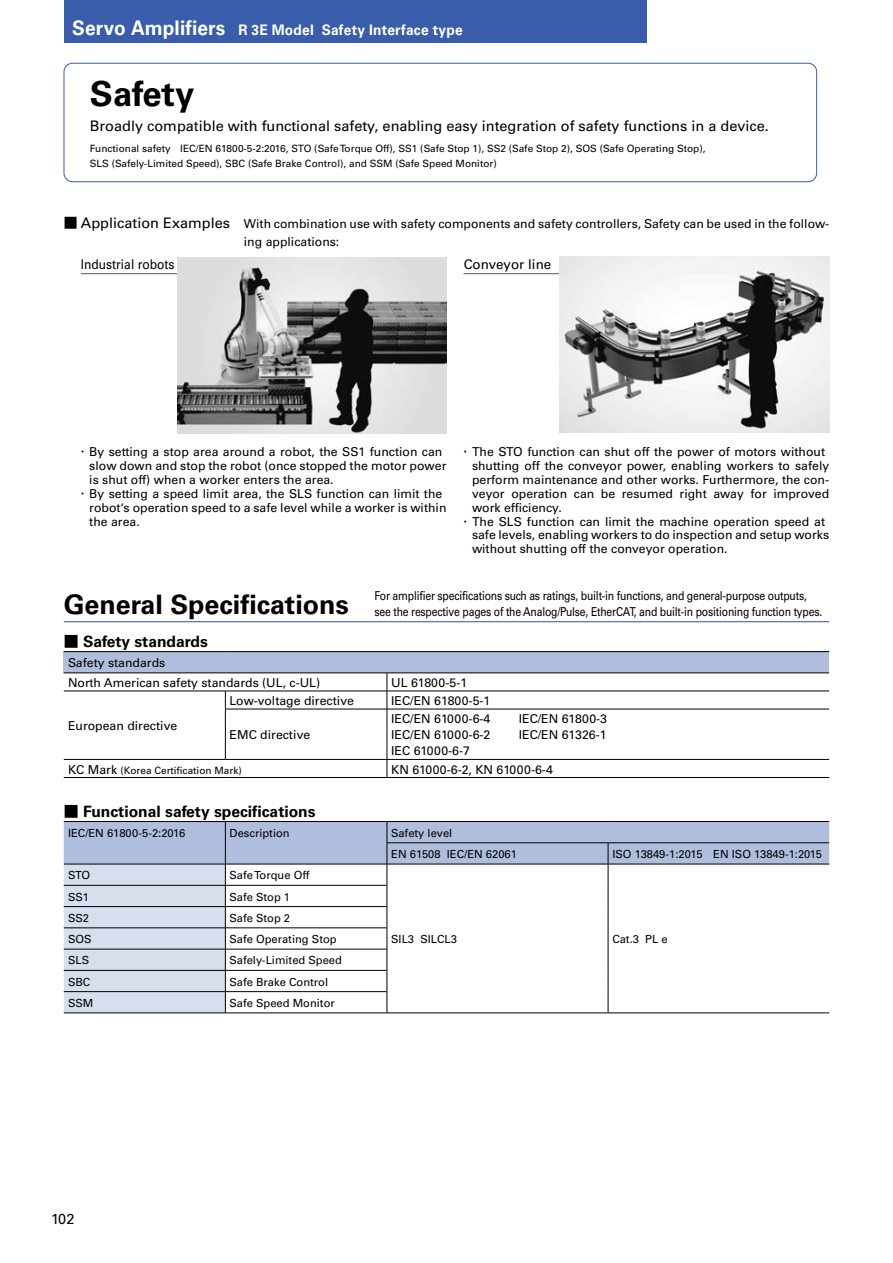
<style>
.page{position:relative;width:893px;height:1263px;background:#fff}
.page>*{position:absolute;margin:0;border:0;box-sizing:border-box;transform-origin:0 0}
.t1{font:700 34.65px "Univers LT Std";color:#000}
.t2{font:700 26.85px "Univers LT Std";color:#000}
.t3{font:700 15.6px "Univers LT Std";color:#000}
.t4{font:14.55px "Univers LT Std";color:#000}
.t5{font:700 14.55px "Univers LT Std";letter-spacing:.02em;color:#fff;scale:.95 1}
.t6{font:13.35px "Univers LT Std";color:#000;scale:.9 1}
.t7{font:13.35px "Univers LT Std";color:#000}
.t8{font:12.3px/19.6px "Univers LT Std";color:#000}
.t9{font:12.3px/15.9px "Univers LT Std";letter-spacing:-.02em;color:#000;scale:.85 1}
.t10{font:11.1px/21.3px "Univers LT Std";color:#000}
.t11{font:10.05px/15px "Univers LT Std";color:#000}
.s1{font-size:20.1px}
.s2{font-family:"Shin Go Pro";font-size:13.8px}
.s3{font-size:14.55px}
.s4{font-family:"Shin Go Pro";font-size:11.7px}
.s5{font-size:11.7px}
.s6{font-family:"Shin Go Pro";font-weight:500;font-size:14.85px}
.s7{font-size:12.3px}
</style>
<div class="page">
<div style="left:64px;top:0;width:582px;height:43px;background:#395daa"></div>
<div style="left:64px;top:63px;width:753px;height:119px;border:1px solid #395daa;border-radius:9px"></div>
<hr style="left:64px;top:621px;width:765px;height:1px;background:#395daa">
<div style="left:64px;top:652px;width:765px;height:21px;background:#b0bedd"></div>
<svg style="left:64px;top:674px;width:765px;height:103px"></svg>
<hr style="left:64px;top:651px;width:161px;height:1px;background:#000">
<hr style="left:225px;top:651px;width:162px;height:1px;background:#000">
<hr style="left:387px;top:651px;width:442px;height:1px;background:#000">
<hr style="left:64px;top:673px;width:161px;height:1px;background:#000">
<hr style="left:225px;top:673px;width:162px;height:1px;background:#000">
<hr style="left:387px;top:673px;width:442px;height:1px;background:#000">
<hr style="left:64px;top:691px;width:161px;height:1px;background:#000">
<hr style="left:225px;top:691px;width:162px;height:1px;background:#000">
<svg style="left:225px;top:691px;width:1px;height:18px"></svg>
<hr style="left:387px;top:691px;width:442px;height:1px;background:#000">
<svg style="left:387px;top:673px;width:1px;height:36px"></svg>
<hr style="left:225px;top:709px;width:162px;height:1px;background:#000">
<hr style="left:225px;top:709px;width:1px;height:50px;background:#000">
<hr style="left:387px;top:709px;width:442px;height:1px;background:#000">
<hr style="left:387px;top:709px;width:1px;height:50px;background:#000">
<svg style="left:387px;top:760px;width:1px;height:17px"></svg>
<hr style="left:64px;top:759px;width:161px;height:1px;background:#000">
<hr style="left:225px;top:759px;width:162px;height:1px;background:#000">
<hr style="left:64px;top:777px;width:161px;height:1px;background:#000">
<hr style="left:225px;top:777px;width:162px;height:1px;background:#000">
<hr style="left:387px;top:759px;width:442px;height:1px;background:#000">
<hr style="left:387px;top:777px;width:442px;height:1px;background:#000">
<svg style="left:64px;top:822px;width:765px;height:191px"></svg>
<hr style="left:64px;top:885px;width:161px;height:1px;background:#000">
<hr style="left:64px;top:906px;width:161px;height:1px;background:#000">
<hr style="left:64px;top:927px;width:161px;height:1px;background:#000">
<hr style="left:64px;top:949px;width:161px;height:1px;background:#000">
<hr style="left:64px;top:970px;width:161px;height:1px;background:#000">
<hr style="left:64px;top:991px;width:161px;height:1px;background:#000">
<hr style="left:64px;top:821px;width:161px;height:1px;background:#000">
<hr style="left:225px;top:821px;width:162px;height:1px;background:#000">
<hr style="left:387px;top:821px;width:221px;height:1px;background:#000">
<hr style="left:608px;top:821px;width:221px;height:1px;background:#000">
<hr style="left:64px;top:864px;width:161px;height:1px;background:#000">
<hr style="left:225px;top:864px;width:162px;height:1px;background:#000">
<hr style="left:387px;top:864px;width:221px;height:1px;background:#000">
<hr style="left:608px;top:864px;width:221px;height:1px;background:#000">
<hr style="left:387px;top:1013px;width:221px;height:1px;background:#000">
<hr style="left:608px;top:1013px;width:221px;height:1px;background:#000">
<hr style="left:64px;top:1013px;width:161px;height:1px;background:#000">
<hr style="left:225px;top:1013px;width:162px;height:1px;background:#000">
<hr style="left:81px;top:273px;width:127px;height:1px;background:#595757">
<img style="left:177px;top:258px;width:269px;height:176px">
<hr style="left:463px;top:273px;width:128px;height:1px;background:#595757">
<img style="left:559px;top:256px;width:270px;height:176px">
<p class="t5" style="left:72px;top:21px;width:413px"><span class="s1">Servo Amplifiers</span> R 3E Model Safety Interface type</p>
<h1 class="t1" style="left:90px;top:73px;width:106px">Safety</h1>
<p class="t4" style="left:90px;top:117px;width:680px">Broadly compatible with functional safety, enabling easy integration of safety functions in a device.</p>
<p class="t11" style="left:90px;top:141px;width:617px">Functional safety IEC/EN 61800-5-2:2016, STO (Safe Torque Off), SS1 (Safe Stop 1), SS2 (Safe Stop 2), SOS (Safe Operating Stop),<br>SLS (Safely-Limited Speed), SBC (Safe Brake Control), and SSM (Safe Speed Monitor)</p>
<p class="t8" style="left:244px;top:215px;width:587px;line-height:18px;text-indent:-180px"><span class="s2">■</span> <span class="s3">Application Examples</span> With combination use with safety components and safety controllers, Safety can be used in the follow&shy;ing applications:</p>
<p class="t6" style="left:81px;top:256px;width:106px">Industrial robots</p>
<p class="t7" style="left:464px;top:256px;width:89px">Conveyor line</p>
<p class="t8" style="left:77px;top:442px;width:367px"><span class="s4">・</span> By setting a stop area around a robot, the SS1 function can</p>
<p class="t8" style="left:89px;top:456px;width:359px">slow down and stop the robot (once stopped the motor power</p>
<p class="t8" style="left:89px;top:470px;width:246px">is shut off) when a worker enters the area.</p>
<p class="t8" style="left:77px;top:484px;width:367px"><span class="s4">・</span> By setting a speed limit area, the SLS function can limit the</p>
<p class="t8" style="left:89px;top:498px;width:359px">robot<span class="s5">’</span>s operation speed to a safe level while a worker is within</p>
<p class="t8" style="left:89px;top:511px;width:52px">the area.</p>
<p class="t8" style="left:459px;top:442px;width:367px"><span class="s4">・</span> The STO function can shut off the power of motors without</p>
<p class="t8" style="left:472px;top:456px;width:359px">shutting off the conveyor power, enabling workers to safely</p>
<p class="t8" style="left:472px;top:470px;width:359px">perform maintenance and other works. Furthermore, the con-</p>
<p class="t8" style="left:472px;top:484px;width:359px">veyor operation can be resumed right away for improved</p>
<p class="t8" style="left:472px;top:498px;width:91px">work efficiency.</p>
<p class="t8" style="left:459px;top:511px;width:367px"><span class="s4">・</span> The SLS function can limit the machine operation speed at</p>
<p class="t8" style="left:472px;top:525px;width:359px">safe levels, enabling workers to do inspection and setup works</p>
<p class="t8" style="left:472px;top:539px;width:257px">without shutting off the conveyor operation.</p>
<h2 class="t2" style="left:64px;top:589px;width:287px">General Specifications</h2>
<p class="t9" style="left:374px;top:588px;width:528px">For amplifier specifications such as ratings, built-in functions, and general-purpose outputs, see the respective pages of the Analog/Pulse, EtherCAT, and built-in positioning function types.</p>
<p class="t3" style="left:64px;top:632px;width:146px"><span class="s6">■</span> Safety standards</p>
<p class="t8" style="left:68px;top:653px;width:254px">Safety standards<br>North American safety standards (UL, c-UL)</p>
<p class="t8" style="left:391px;top:673px;width:78px">UL 61800-5-1</p>
<p class="t8" style="left:68px;top:716px;width:111px">European directive</p>
<p class="t8" style="left:230px;top:691px;width:126px">Low-voltage directive</p>
<p class="t8" style="left:391px;top:691px;width:101px">IEC/EN 61800-5-1</p>
<p class="t8" style="left:230px;top:725px;width:82px">EMC directive</p>
<p class="t8" style="left:391px;top:709px;width:101px">IEC/EN 61000-6-4</p>
<p class="t8" style="left:519px;top:709px;width:90px">IEC/EN 61800-3</p>
<p class="t8" style="left:391px;top:725px;width:101px">IEC/EN 61000-6-2</p>
<p class="t8" style="left:519px;top:725px;width:89px">IEC/EN 61326-1</p>
<p class="t8" style="left:391px;top:741px;width:80px">IEC 61000-6-7</p>
<p class="t11" style="left:68px;top:763px;width:175px"><span class="s7">KC Mark</span> (Korea Certification Mark)</p>
<p class="t8" style="left:391px;top:759px;width:163px">KN 61000-6-2, KN 61000-6-4</p>
<p class="t3" style="left:64px;top:802px;width:253px"><span class="s6">■</span> Functional safety specifications</p>
<p class="t10" style="left:68px;top:822px;width:119px">IEC/EN 61800-5-2:2016</p>
<p class="t10" style="left:230px;top:822px;width:62px">Description</p>
<p class="t10" style="left:391px;top:822px;width:127px">Safety level<br>EN 61508 IEC/EN 62061</p>
<p class="t10" style="left:68px;top:865px;width:24px">STO</p>
<p class="t10" style="left:230px;top:865px;width:81px">Safe Torque Off</p>
<p class="t10" style="left:612px;top:843px;width:211px">ISO 13849-1:2015 EN ISO 13849-1:2015</p>
<p class="t10" style="left:68px;top:886px;width:23px">SS1</p>
<p class="t10" style="left:230px;top:886px;width:62px">Safe Stop 1</p>
<p class="t10" style="left:68px;top:907px;width:23px">SS2</p>
<p class="t10" style="left:230px;top:907px;width:62px">Safe Stop 2</p>
<p class="t10" style="left:68px;top:929px;width:25px">SOS</p>
<p class="t10" style="left:230px;top:929px;width:109px">Safe Operating Stop</p>
<p class="t10" style="left:68px;top:950px;width:23px">SLS</p>
<p class="t10" style="left:230px;top:950px;width:114px">Safely-Limited Speed</p>
<p class="t10" style="left:68px;top:971px;width:24px">SBC</p>
<p class="t10" style="left:230px;top:971px;width:100px">Safe Brake Control</p>
<p class="t10" style="left:68px;top:992px;width:27px">SSM</p>
<p class="t10" style="left:230px;top:992px;width:107px">Safe Speed Monitor</p>
<p class="t10" style="left:391px;top:929px;width:67px">SIL3 SILCL3</p>
<p class="t10" style="left:612px;top:929px;width:57px">Cat.3 PL e</p>
<p class="t4" style="left:51px;top:1210px;width:25px">102</p>
</div>
